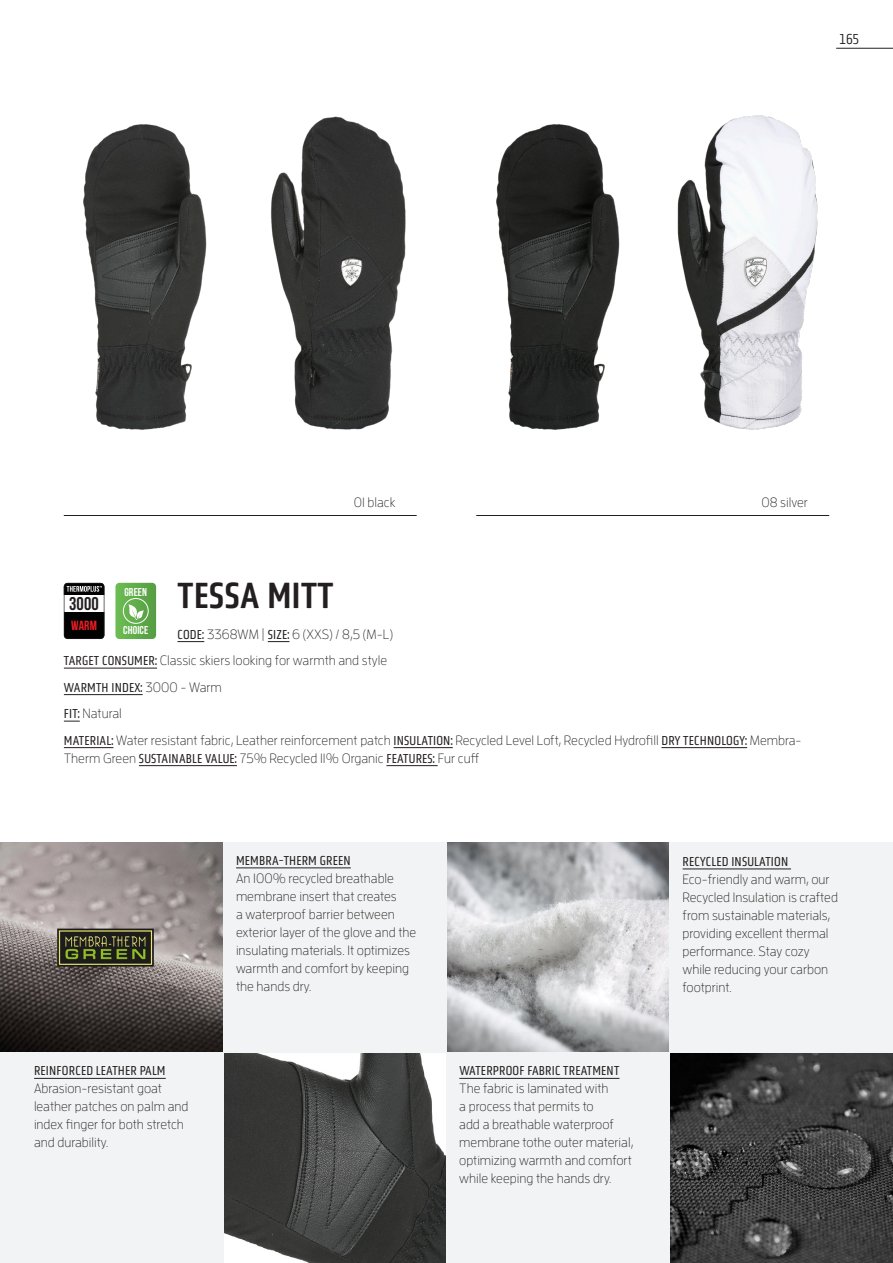
<style>
.page{position:relative;width:893px;height:1263px;background:#fff}
.page>*{position:absolute;margin:0;border:0;box-sizing:border-box;transform-origin:0 0}
.t1{font:37.5px "Obvia Condensed";letter-spacing:.015em;color:#231f20}
.t2{font:700 18.45px "Bebas Neue";color:#231f20}
.pages{font:300 15px "Obvia Condensed";color:#231f20}
.glove_tech{font:300 13.5px/18px "Enzo OT";color:#231f20}
.glove_description{font:300 13.5px/18px "Enzo OT";color:#231f20}
.glove_description-2{font:13.5px "Obvia Condensed";letter-spacing:.015em;color:#231f20}
.code{font:300 13.5px "Enzo OT";color:#231f20}
.t3{font:700 13.2px "Bebas Neue";color:#ee1d23}
.t4{font:700 11.4px "Bebas Neue";letter-spacing:.01em;color:#fff}
.s1{font-family:"Obvia Condensed";font-weight:400}
.s2{font-family:"Enzo OT";font-weight:300}
</style>
<div class="page">
<svg style="left:115px;top:583px;width:41px;height:56px;background:#6fb45c"></svg>
<svg style="left:64px;top:583px;width:40px;height:56px"></svg>
<img style="left:83px;top:116px;width:323px;height:314px">
<img style="left:496px;top:115px;width:322px;height:315px">
<img style="left:446px;top:842px;width:224px;height:210px">
<img style="left:670px;top:1052px;width:223px;height:211px">
<img style="left:0;top:842px;width:223px;height:210px">
<img style="left:223px;top:1052px;width:223px;height:211px">
<hr style="left:836px;top:48px;width:57px;height:1px;background:#231f20">
<svg style="left:177px;top:641px;width:27px;height:1px"></svg>
<svg style="left:268px;top:641px;width:21px;height:1px"></svg>
<hr style="left:64px;top:668px;width:93px;height:1px;background:#231f20">
<hr style="left:64px;top:694px;width:79px;height:1px;background:#231f20">
<svg style="left:64px;top:721px;width:16px;height:1px"></svg>
<hr style="left:64px;top:747px;width:49px;height:1px;background:#231f20">
<hr style="left:394px;top:747px;width:59px;height:1px;background:#231f20">
<hr style="left:661px;top:747px;width:86px;height:1px;background:#231f20">
<hr style="left:139px;top:765px;width:98px;height:1px;background:#231f20">
<hr style="left:386px;top:765px;width:52px;height:1px;background:#231f20">
<hr style="left:64px;top:515px;width:353px;height:1px;background:#231f20">
<hr style="left:476px;top:515px;width:353px;height:1px;background:#231f20">
<div style="left:0;top:1052px;width:223px;height:211px;background:#f2f3f4"></div>
<hr style="left:34px;top:1078px;width:132px;height:1px;background:#231f20">
<div style="left:446px;top:1052px;width:224px;height:211px;background:#f2f3f4"></div>
<hr style="left:459px;top:1078px;width:160px;height:1px;background:#231f20">
<div style="left:223px;top:842px;width:223px;height:210px;background:#f2f3f4"></div>
<hr style="left:236px;top:867px;width:115px;height:1px;background:#231f20">
<div style="left:670px;top:842px;width:223px;height:210px;background:#f2f3f4"></div>
<hr style="left:683px;top:868px;width:108px;height:1px;background:#231f20">
<p class="pages" style="left:839px;top:30px;width:21px">165</p>
<p class="code" style="left:354px;top:494px;width:43px">01 black</p>
<p class="code" style="left:761px;top:494px;width:48px">08 silver</p>
<p class="t1" style="left:178px;top:573px;width:157px">TESSA MITT</p>
<p class="glove_description" style="left:177px;top:624px;width:217px"><span class="s1">CODE:</span> 3368WM | <span class="s1">SIZE:</span> 6 (XXS) / 8,5 (M-L)</p>
<p class="glove_description" style="left:64px;top:651px;width:325px"><span class="s1">TARGET CONSUMER:</span> Classic skiers looking for warmth and style</p>
<p class="glove_description-2" style="left:64px;top:679px;width:159px">WARMTH INDEX: <span class="s2">3000 - Warm</span></p>
<p class="glove_description" style="left:64px;top:704px;width:59px"><span class="s1">FIT:</span> Natural</p>
<p class="glove_description" style="left:64px;top:731px;width:739px"><span class="s1">MATERIAL:</span> Water resistant fabric, Leather reinforcement patch <span class="s1">INSULATION:</span> Recycled Level Loft, Recycled Hydrofill <span class="s1">DRY TECHNOLOGY:</span> Membra-<br>Therm Green <span class="s1">SUSTAINABLE VALUE:</span> 75% Recycled 11% Organic <span class="s1">FEATURES:</span> Fur cuff</p>
<p class="t4" style="left:124px;top:586px;width:24px">GREEN</p>
<p class="t2" style="left:69px;top:594px;width:31px">3000</p>
<p class="t3" style="left:71px;top:618px;width:27px">WARM</p>
<p class="t4" style="left:123px;top:623px;width:27px">CHOICE</p>
<p class="glove_tech" style="left:236px;top:851px;width:182px"><span class="s1">MEMBRA-THERM GREEN<br></span>An 100% recycled breathable membrane insert that creates<br>a waterproof barrier between exterior layer of the glove and the insulating materials. It optimizes warmth and comfort by keeping the hands dry.</p>
<p class="glove_tech" style="left:682px;top:852px;width:157px"><span class="s1">RECYCLED INSULATION<br></span>Eco-friendly and warm, our<br>Recycled Insulation is crafted from sustainable materials, providing excellent thermal performance. Stay cozy while reducing your carbon footprint.</p>
<p class="glove_tech" style="left:34px;top:1061px;width:156px"><span class="s1">REINFORCED LEATHER PALM<br></span>Abrasion-resistant goat leather patches on palm and index finger for both stretch and durability.</p>
<p class="glove_tech" style="left:459px;top:1061px;width:176px"><span class="s1">WATERPROOF FABRIC TREATMENT<br></span>The fabric is laminated with<br>a process that permits to<br>add a breathable waterproof membrane tothe outer material, optimizing warmth and comfort while keeping the hands dry.</p>
</div>
